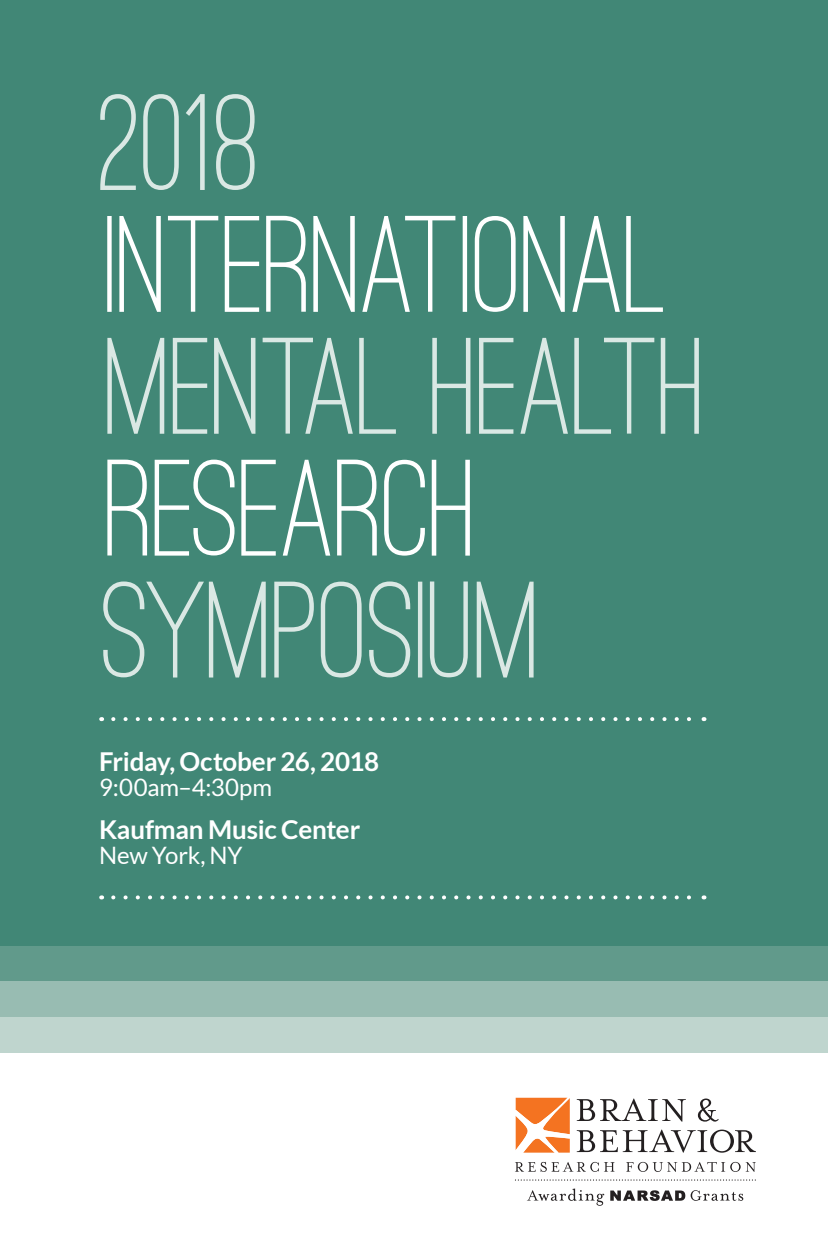
<style>
.page{position:relative;width:828px;height:1260px;background:#fff}
.page>*{position:absolute;margin:0;border:0;box-sizing:border-box;transform-origin:0 0}
.t1{font:500 142.2px "Ostrich Sans";letter-spacing:-.015em;color:#dae8e4}
.t2{font:500 142.2px "Ostrich Sans";letter-spacing:-.015em;color:#fff}
.t3{font:700 26px "Lato";letter-spacing:-.01em;color:#fff}
.t4{font:24px "Lato";color:#fff}
</style>
<div class="page">
<div style="left:0;top:997px;width:828px;height:56px;background:#bfd5ce"></div>
<div style="left:0;top:961px;width:828px;height:56px;background:#98bcb2"></div>
<div style="left:0;top:925px;width:828px;height:56px;background:#619a8b"></div>
<div style="left:0;top:0;width:828px;height:945px;background:#418776"></div>
<svg style="left:527px;top:1189px;width:158px;height:17px"></svg>
<svg style="left:691px;top:1190px;width:52px;height:11px"></svg>
<svg style="left:577px;top:1099px;width:109px;height:23px"></svg>
<svg style="left:698px;top:1099px;width:21px;height:23px"></svg>
<svg style="left:577px;top:1130px;width:179px;height:23px"></svg>
<svg style="left:516px;top:1098px;width:54px;height:55px"></svg>
<svg style="left:515px;top:1162px;width:100px;height:10px"></svg>
<svg style="left:626px;top:1162px;width:130px;height:10px"></svg>
<svg style="left:515px;top:1179px;width:241px;height:2px"></svg>
<svg style="left:113px;top:717px;width:578px;height:4px"></svg>
<svg style="left:113px;top:895px;width:578px;height:4px"></svg>
<h1 class="t1" style="left:99px;top:58px;width:165px">2018</h1>
<h1 class="t2" style="left:104px;top:180px;width:565px">INTERNATIONAL</h1>
<h1 class="t1" style="left:106px;top:302px;width:603px">MENTAL HEALTH</h1>
<h1 class="t2" style="left:106px;top:423px;width:375px">RESEARCH</h1>
<h1 class="t1" style="left:102px;top:545px;width:443px">SYMPOSIUM</h1>
<p class="t3" style="left:99px;top:747px;width:282px">Friday, October 26, 2018</p>
<p class="t4" style="left:99px;top:774px;width:175px">9:00am–4:30pm</p>
<p class="t3" style="left:99px;top:815px;width:263px">Kaufman Music Center</p>
<p class="t4" style="left:99px;top:842px;width:145px">New York, NY</p>
</div>
